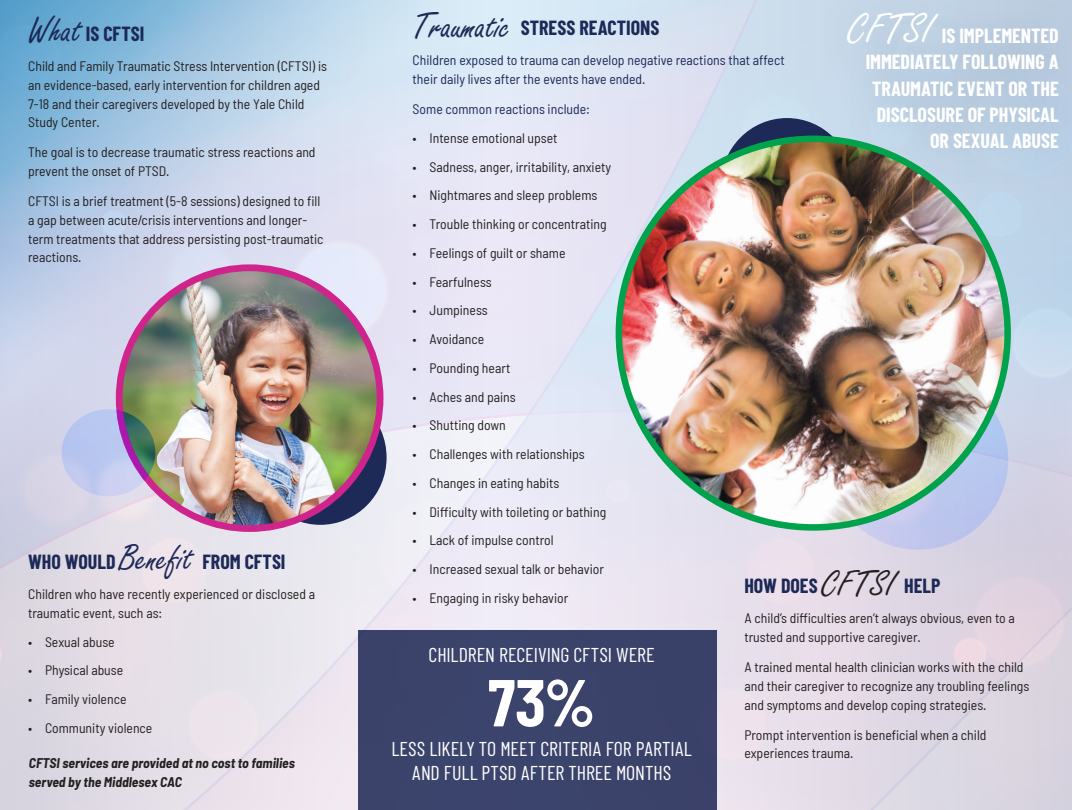
<style>
.page{position:relative;width:1072px;height:810px;background:#fff}
.page>*{position:absolute;margin:0;border:0;box-sizing:border-box;transform-origin:0 0}
.t1{font:700 66.25px "Barlow Condensed";color:#fff}
.Paragraph_Style_1{font:45px "Freestyle Script";color:#fff}
.t2{font:20px/24px "Barlow Condensed";color:#fff;text-align:center}
.Paragraph_Style_1-2{font:700 20px/26.2px "Barlow Condensed";letter-spacing:-.005em;color:#fff;text-align:right}
.Paragraph_Style_1-3{font:700 20px "Barlow Condensed";color:#1d2957}
.Paragraph_Style_1-4{font:semi-condensed 13.75px/18.8px "Barlow";color:#231f20}
.Paragraph_Style_1_Wh{font:semi-condensed 13.75px/18.8px "Barlow";color:#1d2957}
.Paragraph_Style_1-5{font:italic 700 semi-condensed 13.75px/18.8px "Barlow";color:#231f20}
.s1{font-family:"Freestyle Script";font-weight:400;font-size:38.75px}
.s2{font-weight:300}
.s3{font-family:"Freestyle Script";font-weight:400;font-size:38.75px;color:#231f20}
</style>
<div class="page">
<img style="left:0;top:0;width:1072px;height:810px">
<svg style="left:0;top:0;width:586px;height:540px"></svg>
<div style="left:807px;top:0;width:265px;height:191px;background:#002b50;opacity:.21"></div>
<div style="left:358px;top:630px;width:358px;height:180px;background:#3b436b"></div>
<div style="left:721px;top:118px;width:132px;height:135px;background:#1d2957;border-radius:50%"></div>
<div style="left:828px;top:370px;width:180px;height:180px;background:#c1c7ec;border-radius:50%"></div>
<img style="left:619px;top:139px;width:388px;height:388px">
<div style="left:287px;top:237px;width:105px;height:106px;background:#e3e2f3"></div>
<div style="left:294px;top:245px;width:90px;height:90px;background:#e5eafb;border-radius:50%"></div>
<img style="left:119px;top:269px;width:261px;height:258px">
<div style="left:116px;top:264px;width:267px;height:268px;border:7px solid #ce248b;border-radius:50%"></div>
<svg style="left:62px;top:409px;width:93px;height:87px;fill:#b8c7ef"></svg>
<p class="Paragraph_Style_1-3" style="left:28px;top:21px;width:118px"><span class="s1">What</span> IS CFTSI</p>
<p class="Paragraph_Style_1-4" style="left:28px;top:56px;width:300px">Child and Family Traumatic Stress Intervention (CFTSI) is an evidence-based, early intervention for children aged 7-18 and their caregivers developed by the Yale Child Study Center.</p>
<p class="Paragraph_Style_1-4" style="left:28px;top:143px;width:289px">The goal is to decrease traumatic stress reactions and prevent the onset of PTSD.</p>
<p class="Paragraph_Style_1-4" style="left:28px;top:191px;width:297px">CFTSI is a brief treatment (5-8 sessions) designed to fill a gap between acute/crisis interventions and longer&shy;term treatments that address persisting post-traumatic reactions.</p>
<p class="Paragraph_Style_1-3" style="left:28px;top:549px;width:259px">WHO WOULD <span class="s1">Benefit</span> FROM CFTSI</p>
<p class="Paragraph_Style_1-4" style="left:28px;top:584px;width:288px">Children who have recently experienced or disclosed a traumatic event, such as:</p>
<p class="Paragraph_Style_1-4" style="left:28px;top:632px;width:88px"><span class="s2">•</span> Sexual abuse</p>
<p class="Paragraph_Style_1-4" style="left:28px;top:661px;width:97px"><span class="s2">•</span> Physical abuse</p>
<p class="Paragraph_Style_1-4" style="left:28px;top:689px;width:100px"><span class="s2">•</span> Family violence</p>
<p class="Paragraph_Style_1-4" style="left:28px;top:718px;width:126px"><span class="s2">•</span> Community violence</p>
<p class="Paragraph_Style_1-5" style="left:29px;top:753px;width:267px">CFTSI services are provided at no cost to families served by the Middlesex CAC</p>
<p class="Paragraph_Style_1-3" style="left:412px;top:16px;width:248px"><span class="s1">Traumatic</span> STRESS REACTIONS</p>
<p class="Paragraph_Style_1_Wh" style="left:412px;top:51px;width:373px">Children exposed to trauma can develop negative reactions that affect their daily lives after the events have ended.</p>
<p class="Paragraph_Style_1_Wh" style="left:412px;top:100px;width:179px">Some common reactions include:</p>
<p class="Paragraph_Style_1-4" style="left:412px;top:128px;width:146px"><span class="s2">•</span> Intense emotional upset</p>
<p class="Paragraph_Style_1-4" style="left:412px;top:157px;width:200px"><span class="s2">•</span> Sadness, anger, irritability, anxiety</p>
<p class="Paragraph_Style_1-4" style="left:412px;top:186px;width:186px"><span class="s2">•</span> Nightmares and sleep problems</p>
<p class="Paragraph_Style_1-4" style="left:412px;top:215px;width:195px"><span class="s2">•</span> Trouble thinking or concentrating</p>
<p class="Paragraph_Style_1-4" style="left:412px;top:243px;width:154px"><span class="s2">•</span> Feelings of guilt or shame</p>
<p class="Paragraph_Style_1-4" style="left:412px;top:272px;width:80px"><span class="s2">•</span> Fearfulness</p>
<p class="Paragraph_Style_1-4" style="left:412px;top:301px;width:76px"><span class="s2">•</span> Jumpiness</p>
<p class="Paragraph_Style_1-4" style="left:412px;top:330px;width:73px"><span class="s2">•</span> Avoidance</p>
<p class="Paragraph_Style_1-4" style="left:412px;top:358px;width:99px"><span class="s2">•</span> Pounding heart</p>
<p class="Paragraph_Style_1-4" style="left:412px;top:387px;width:105px"><span class="s2">•</span> Aches and pains</p>
<p class="Paragraph_Style_1-4" style="left:412px;top:416px;width:95px"><span class="s2">•</span> Shutting down</p>
<p class="Paragraph_Style_1-4" style="left:412px;top:445px;width:173px"><span class="s2">•</span> Challenges with relationships</p>
<p class="Paragraph_Style_1-4" style="left:412px;top:473px;width:148px"><span class="s2">•</span> Changes in eating habits</p>
<p class="Paragraph_Style_1-4" style="left:412px;top:502px;width:195px"><span class="s2">•</span> Difficulty with toileting or bathing</p>
<p class="Paragraph_Style_1-4" style="left:412px;top:531px;width:143px"><span class="s2">•</span> Lack of impulse control</p>
<p class="Paragraph_Style_1-4" style="left:412px;top:560px;width:193px"><span class="s2">•</span> Increased sexual talk or behavior</p>
<p class="Paragraph_Style_1-4" style="left:412px;top:588px;width:157px"><span class="s2">•</span> Engaging in risky behavior</p>
<p class="Paragraph_Style_1" style="left:847px;top:5px;width:86px">CFTSI</p>
<p class="Paragraph_Style_1-2" style="left:865px;top:22px;width:194px">IS IMPLEMENTED<br>IMMEDIATELY FOLLOWING A<br>TRAUMATIC EVENT OR THE<br>DISCLOSURE OF PHYSICAL<br>OR SEXUAL ABUSE</p>
<p class="Paragraph_Style_1-3" style="left:744px;top:574px;width:197px">HOW DOES <span class="s3">CFTSI</span> HELP</p>
<p class="Paragraph_Style_1-4" style="left:744px;top:609px;width:272px">A child’s difficulties aren’t always obvious, even to a trusted and supportive caregiver.</p>
<p class="Paragraph_Style_1-4" style="left:744px;top:658px;width:286px">A trained mental health clinician works with the child and their caregiver to recognize any troubling feelings and symptoms and develop coping strategies.</p>
<p class="Paragraph_Style_1-4" style="left:744px;top:725px;width:244px">Prompt intervention is beneficial when a child experiences trauma.</p>
<p class="t2" style="left:428px;top:642px;width:228px">CHILDREN RECEIVING CFTSI WERE</p>
<p class="t1" style="left:488px;top:661px;width:108px">73%</p>
<p class="t2" style="left:391px;top:736px;width:302px">LESS LIKELY TO MEET CRITERIA FOR PARTIAL<br>AND FULL PTSD AFTER THREE MONTHS</p>
</div>
